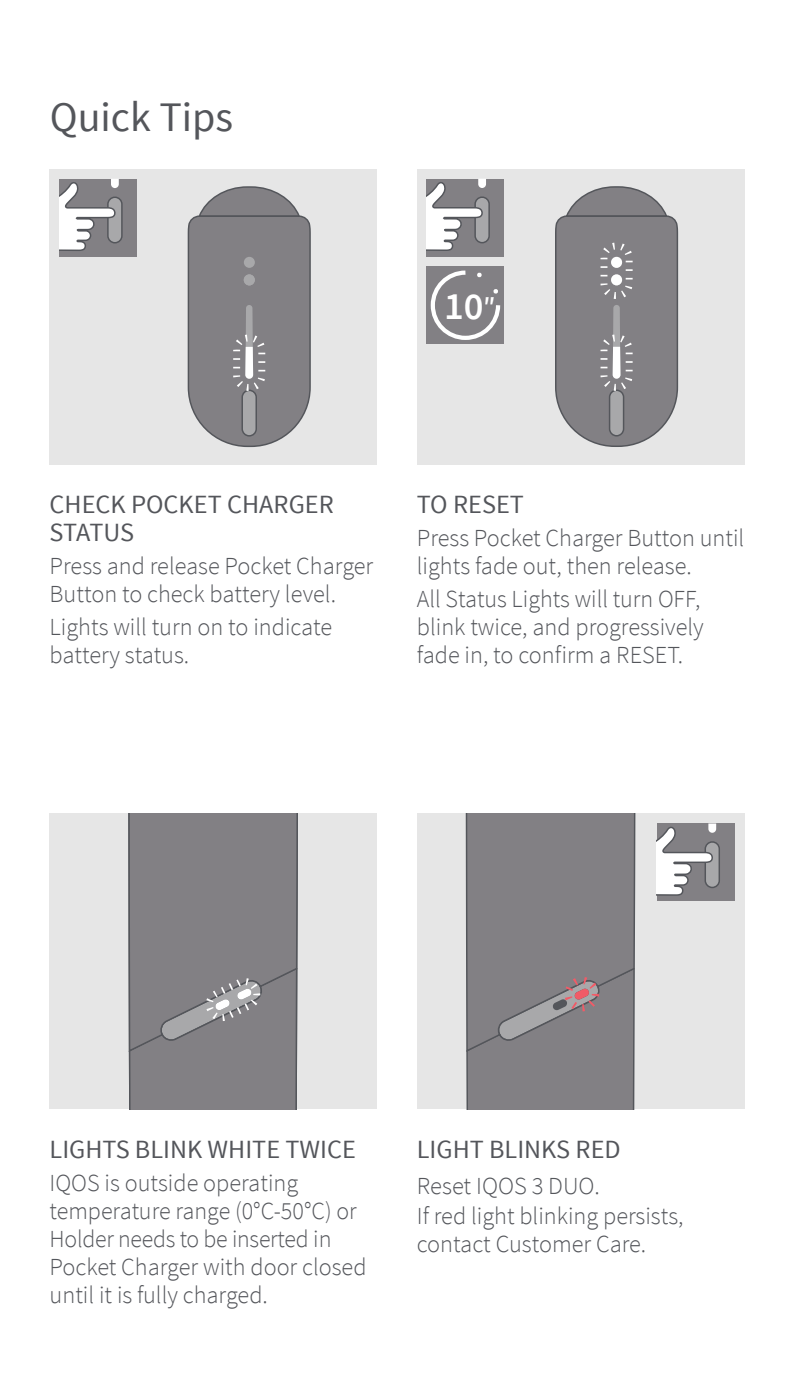
<style>
.page{position:relative;width:794px;height:1389px;background:#fff}
.page>*{position:absolute;margin:0;border:0;box-sizing:border-box;transform-origin:0 0}
.t1{font:42px "Source Sans Pro";color:#54565b}
.t2{font:600 38.5px "Source Sans Pro";color:#fff}
.t3{font:26.25px/28px "Source Sans Pro";color:#54565b}
.t4{font:300 24.5px/28px "Source Sans Pro";color:#54565b}
.s1{font-size:24.5px}
</style>
<div class="page">
<div style="left:417px;top:169px;width:327px;height:295px;background:#e6e6e6"></div>
<div style="left:426px;top:179px;width:78px;height:77px;background:#828084"></div>
<svg style="left:426px;top:179px;width:64px;height:72px"></svg>
<svg style="left:426px;top:266px;width:78px;height:78px;background:#8f8e91"></svg>
<svg style="left:555px;top:186px;width:124px;height:261px;background:#8d8c8f"></svg>
<div style="left:417px;top:814px;width:327px;height:295px;background:#e6e6e6"></div>
<div style="left:657px;top:823px;width:77px;height:78px;background:#828084"></div>
<div style="left:704px;top:841px;width:16px;height:47px;background:#a8a8aa;border:1px solid #54565b;border-radius:7px"></div>
<svg style="left:657px;top:823px;width:59px;height:73px"></svg>
<svg style="left:465px;top:814px;width:171px;height:295px;background:#838185"></svg>
<div style="left:564px;top:977px;width:35px;height:34px;border:7px dashed #f15b67;border-radius:50%"></div>
<div style="left:50px;top:169px;width:327px;height:295px;background:#e6e6e6"></div>
<div style="left:59px;top:179px;width:78px;height:77px;background:#828084"></div>
<svg style="left:107px;top:197px;width:16px;height:47px"></svg>
<svg style="left:59px;top:179px;width:60px;height:72px"></svg>
<svg style="left:187px;top:186px;width:124px;height:262px;background:#8f8d90"></svg>
<div style="left:50px;top:814px;width:327px;height:295px;background:#e6e6e6"></div>
<svg style="left:128px;top:814px;width:170px;height:295px;background:#848286"></svg>
<h1 class="t1" style="left:50px;top:91px;width:185px">Quick Tips</h1>
<h2 class="t2" style="left:444px;top:282px;width:53px">10<span class="s1">″</span></h2>
<p class="t3" style="left:50px;top:491px;width:286px">CHECK POCKET CHARGER<br>STATUS</p>
<p class="t4" style="left:50px;top:552px;width:325px">Press and release Pocket Charger<br>Button to check battery level.</p>
<p class="t4" style="left:50px;top:613px;width:284px">Lights will turn on to indicate battery status.</p>
<p class="t3" style="left:417px;top:491px;width:109px">TO RESET</p>
<p class="t4" style="left:417px;top:524px;width:329px">Press Pocket Charger Button until lights fade out, then release.</p>
<p class="t4" style="left:417px;top:585px;width:288px">All Status Lights will turn OFF, blink twice, and progressively fade in, to confirm a RESET.</p>
<p class="t3" style="left:50px;top:1135px;width:308px">LIGHTS BLINK WHITE TWICE</p>
<p class="t4" style="left:50px;top:1169px;width:318px">IQOS is outside operating temperature range (0°C-50°C) or<br>Holder needs to be inserted in<br>Pocket Charger with door closed until it is fully charged.</p>
<p class="t3" style="left:417px;top:1135px;width:205px">LIGHT BLINKS RED</p>
<p class="t4" style="left:417px;top:1171px;width:268px;line-height:30.4px">Reset IQOS 3 DUO.<br>If red light blinking persists,</p>
<p class="t4" style="left:417px;top:1230px;width:231px">contact Customer Care.</p>
</div>
